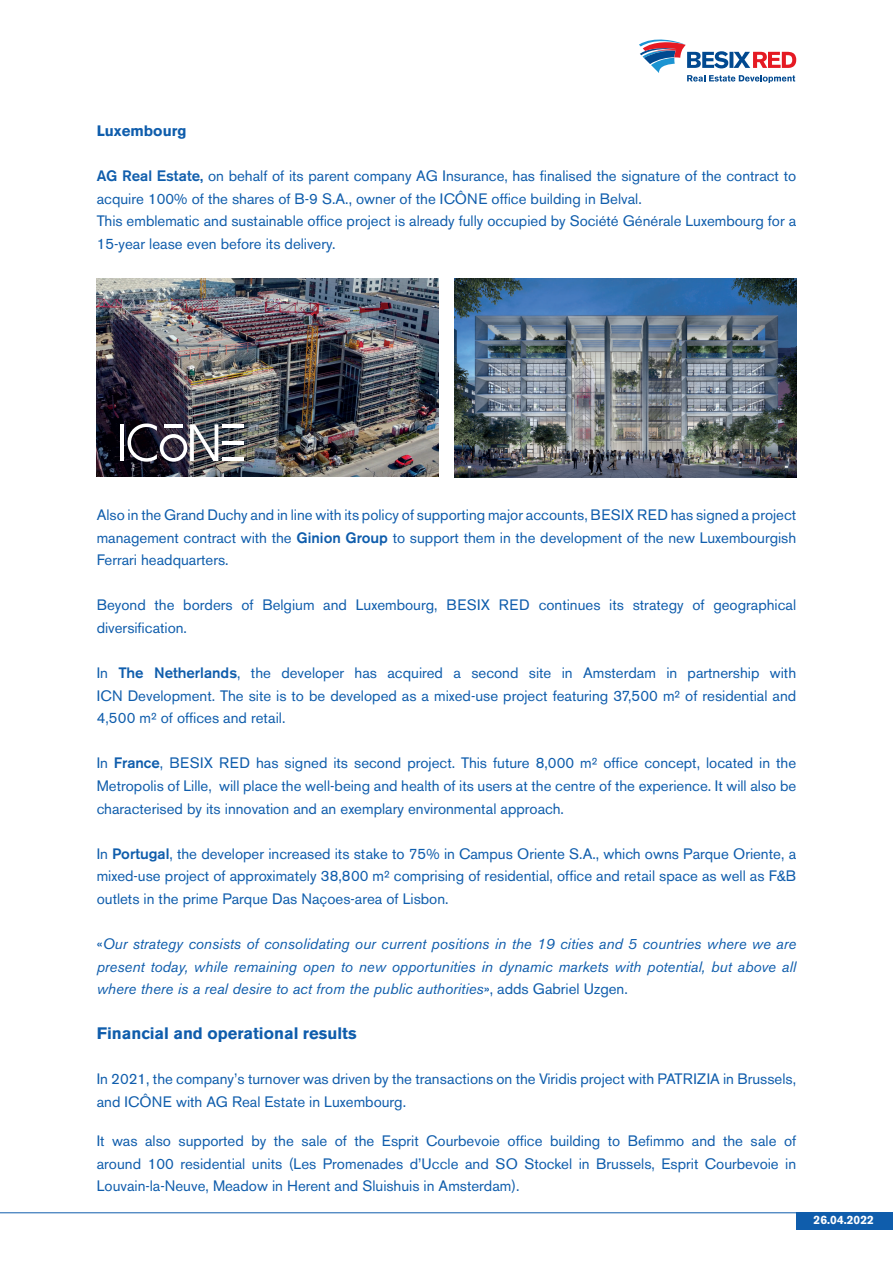
<style>
.page{position:relative;width:893px;height:1263px;background:#fff}
.page>*{position:absolute;margin:0;border:0;box-sizing:border-box;transform-origin:0 0}
.t1{font:700 16.5px "Akzidenz Grotesk BE";color:#0f5dac}
.t2{font:15px/22.6px "Akzidenz Grotesk BE";color:#0f5dac;text-align:justify}
.t3{font:italic 15px/22.6px "Akzidenz Grotesk BE";color:#0f5dac;text-align:justify}
.t4{font:700 15px "Akzidenz Grotesk BE";color:#0f5dac}
.t5{font:700 12px "Akzidenz Grotesk BE";color:#fff}
.s1{font-weight:500}
.s2{font-style:normal}
</style>
<div class="page">
<div style="left:796px;top:1212px;width:97px;height:17px;background:#0f5dac"></div>
<hr style="left:0;top:1212px;width:893px;height:1px;background:#0f5dac">
<svg style="left:639px;top:40px;width:157px;height:43px"></svg>
<img style="left:454px;top:279px;width:342px;height:198px">
<img style="left:97px;top:279px;width:342px;height:198px">
<hr style="left:222px;top:424px;width:21px;height:4px;background:#fff">
<hr style="left:222px;top:457px;width:21px;height:4px;background:#fff">
<hr style="left:222px;top:441px;width:21px;height:4px;background:#fff">
<svg style="left:127px;top:423px;width:91px;height:39px"></svg>
<hr style="left:120px;top:424px;width:4px;height:37px;background:#fff">
<p class="t4" style="left:97px;top:122px;width:91px">Luxembourg</p>
<p class="t2" style="left:97px;top:165px;width:701px;text-align:left"><span class="s1">AG Real Estate,</span> on behalf of its parent company AG Insurance, has finalised the signature of the contract to acquire 100% of the shares of B-9 S.A., owner of the ICÔNE office building in Belval.<br>This emblematic and sustainable office project is already fully occupied by Société Générale Luxembourg for a 15-year lease even before its delivery.</p>
<p class="t2" style="left:97px;top:503px;width:701px">Also in the Grand Duchy and in line with its policy of supporting major accounts, BESIX RED has signed a project management contract with the <span class="s1">Ginion Group</span> to support them in the development of the new Luxembourgish Ferrari headquarters.</p>
<p class="t2" style="left:97px;top:594px;width:701px">Beyond the borders of Belgium and Luxembourg, BESIX RED continues its strategy of geographical diversification.</p>
<p class="t2" style="left:97px;top:661px;width:701px">In <span class="s1">The Netherlands</span>, the developer has acquired a second site in Amsterdam in partnership with ICN Development. The site is to be developed as a mixed-use project featuring 37,500 m² of residential and 4,500 m² of offices and retail.</p>
<p class="t2" style="left:97px;top:752px;width:701px">In <span class="s1">France</span>, BESIX RED has signed its second project. This future 8,000 m² office concept, located in the Metropolis of Lille, will place the well-being and health of its users at the centre of the experience. It will also be characterised by its innovation and an exemplary environmental approach.</p>
<p class="t2" style="left:97px;top:842px;width:701px">In <span class="s1">Portugal</span>, the developer increased its stake to 75% in Campus Oriente S.A., which owns Parque Oriente, a mixed-use project of approximately 38,800 m² comprising of residential, office and retail space as well as F&amp;B outlets in the prime Parque Das Naçoes-area of Lisbon.</p>
<p class="t3" style="left:97px;top:932px;width:701px"><span class="s2">«</span>Our strategy consists of consolidating our current positions in the 19 cities and 5 countries where we are present today, while remaining open to new opportunities in dynamic markets with potential, but above all where there is a real desire to act from the public authorities<span class="s2">», adds Gabriel Uzgen.</span></p>
<p class="t1" style="left:97px;top:1024px;width:261px">Financial and operational results</p>
<p class="t2" style="left:97px;top:1068px;width:701px">In 2021, the company’s turnover was driven by the transactions on the Viridis project with PATRIZIA in Brussels, and ICÔNE with AG Real Estate in Luxembourg.</p>
<p class="t2" style="left:97px;top:1129px;width:701px">It was also supported by the sale of the Esprit Courbevoie office building to Befimmo and the sale of around 100 residential units (Les Promenades d’Uccle and SO Stockel in Brussels, Esprit Courbevoie in Louvain-la-Neuve, Meadow in Herent and Sluishuis in Amsterdam).</p>
<p class="t5" style="left:814px;top:1213px;width:62px">26.04.2022</p>
</div>
